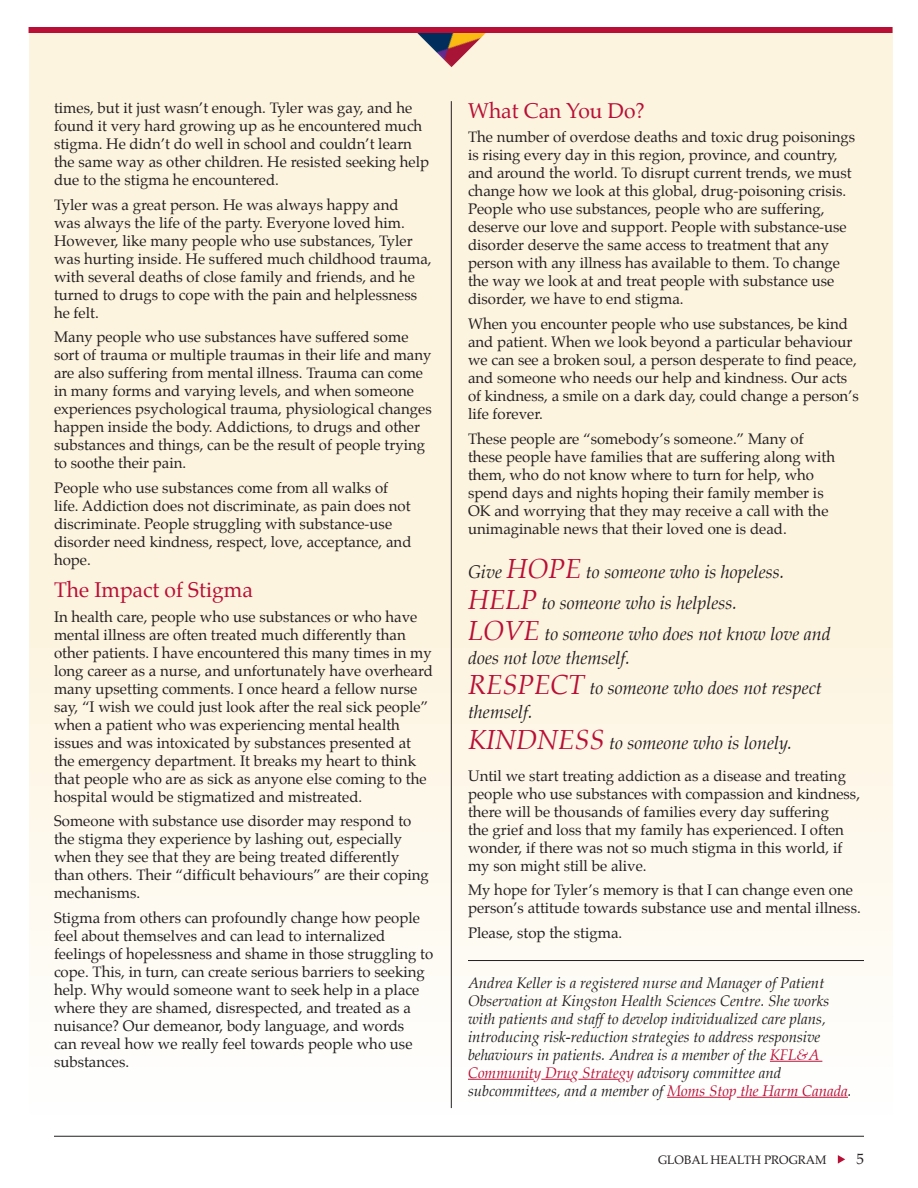
<style>
.page{position:relative;width:918px;height:1188px;background:#fff}
.page>*{position:absolute;margin:0;border:0;box-sizing:border-box;transform-origin:0 0}
.t1{font:21px "Palatino";color:#b90f36}
.t2{font:italic 18px/24px "Palatino";color:#231f20}
.t3{font:15px/18px "Palatino";color:#231f20}
.t4{font:italic 15px/18px "Palatino";color:#231f20}
.t5{font:12px "Palatino";color:#231f20}
.s1{font-size:27px;color:#b90f36}
.s2{color:#b90f36}
</style>
<div class="page">
<svg style="left:838px;top:1155px;width:7px;height:9px"></svg>
<div style="left:29px;top:27px;width:864px;height:1115px;background:linear-gradient(to bottom,#fdf1d7,#fefbf6)"></div>
<div style="left:29px;top:27px;width:864px;height:6px;background:#b90f36"></div>
<img style="left:417px;top:33px;width:69px;height:34px">
<hr style="left:451px;top:101px;width:1px;height:1007px;background:#231f20">
<hr style="left:468px;top:960px;width:396px;height:1px;background:#231f20">
<hr style="left:770px;top:1061px;width:52px;height:1px;background:#b90f36">
<hr style="left:468px;top:1079px;width:66px;height:1px;background:#b90f36">
<hr style="left:541px;top:1079px;width:30px;height:1px;background:#b90f36">
<hr style="left:578px;top:1079px;width:41px;height:1px;background:#b90f36">
<hr style="left:667px;top:1097px;width:62px;height:1px;background:#b90f36">
<hr style="left:737px;top:1097px;width:111px;height:1px;background:#b90f36">
<p class="t3" style="left:54px;top:100px;width:377px">times, but it just wasn’t enough. Tyler was gay, and he found it very hard growing up as he encountered much stigma. He didn’t do well in school and couldn’t learn the same way as other children. He resisted seeking help due to the stigma he encountered.</p>
<p class="t3" style="left:54px;top:197px;width:379px">Tyler was a great person. He was always happy and<br>was always the life of the party. Everyone loved him.<br>However, like many people who use substances, Tyler was hurting inside. He suffered much childhood trauma, with several deaths of close family and friends, and he turned to drugs to cope with the pain and helplessness he felt.</p>
<p class="t3" style="left:54px;top:329px;width:379px">Many people who use substances have suffered some sort of trauma or multiple traumas in their life and many are also suffering from mental illness. Trauma can come in many forms and varying levels, and when someone experiences psychological trauma, physiological changes happen inside the body. Addictions, to drugs and other substances and things, can be the result of people trying to soothe their pain.</p>
<p class="t3" style="left:54px;top:480px;width:359px">People who use substances come from all walks of life. Addiction does not discriminate, as pain does not discriminate. People struggling with substance-use disorder need kindness, respect, love, acceptance, and hope.</p>
<p class="t1" style="left:54px;top:576px;width:200px">The Impact of Stigma</p>
<p class="t3" style="left:54px;top:609px;width:380px">In health care, people who use substances or who have mental illness are often treated much differently than other patients. I have encountered this many times in my long career as a nurse, and unfortunately have overheard many upsetting comments. I once heard a fellow nurse say, “I wish we could just look after the real sick people” when a patient who was experiencing mental health issues and was intoxicated by substances presented at the emergency department. It breaks my heart to think that people who are as sick as anyone else coming to the hospital would be stigmatized and mistreated.</p>
<p class="t3" style="left:54px;top:814px;width:376px">Someone with substance use disorder may respond to the stigma they experience by lashing out, especially when they see that they are being treated differently than others. Their “difficult behaviours” are their coping mechanisms.</p>
<p class="t3" style="left:54px;top:910px;width:381px">Stigma from others can profoundly change how people feel about themselves and can lead to internalized feelings of hopelessness and shame in those struggling to cope. This, in turn, can create serious barriers to seeking help. Why would someone want to seek help in a place where they are shamed, disrespected, and treated as a nuisance? Our demeanor, body language, and words<br>can reveal how we really feel towards people who use substances.</p>
<p class="t1" style="left:468px;top:97px;width:178px">What Can You Do?</p>
<p class="t3" style="left:468px;top:130px;width:389px">The number of overdose deaths and toxic drug poisonings is rising every day in this region, province, and country, and around the world. To disrupt current trends, we must change how we look at this global, drug-poisoning crisis.<br>People who use substances, people who are suffering, deserve our love and support. People with substance-use disorder deserve the same access to treatment that any person with any illness has available to them. To change the way we look at and treat people with substance use disorder, we have to end stigma.</p>
<p class="t3" style="left:468px;top:316px;width:392px">When you encounter people who use substances, be kind and patient. When we look beyond a particular behaviour we can see a broken soul, a person desperate to find peace, and someone who needs our help and kindness. Our acts of kindness, a smile on a dark day, could change a person’s life forever.</p>
<p class="t3" style="left:468px;top:431px;width:369px">These people are “somebody’s someone.” Many of these people have families that are suffering along with them, who do not know where to turn for help, who spend days and nights hoping their family member is OK and worrying that they may receive a call with the unimaginable news that their loved one is dead.</p>
<p class="t2" style="left:468px;top:562px;width:318px">Give <span class="s1">HOPE</span> to someone who is hopeless.</p>
<p class="t2" style="left:468px;top:593px;width:271px"><span class="s1">HELP</span> to someone who is helpless.</p>
<p class="t2" style="left:468px;top:623px;width:364px"><span class="s1">LOVE</span> to someone who does not know love and does not love themself.</p>
<p class="t2" style="left:468px;top:678px;width:355px"><span class="s1">RESPECT</span> to someone who does not respect themself.</p>
<p class="t2" style="left:468px;top:733px;width:325px"><span class="s1">KINDNESS</span> to someone who is lonely.</p>
<p class="t3" style="left:468px;top:768px;width:394px">Until we start treating addiction as a disease and treating people who use substances with compassion and kindness, there will be thousands of families every day suffering<br>the grief and loss that my family has experienced. I often wonder, if there was not so much stigma in this world, if my son might still be alive.</p>
<p class="t3" style="left:468px;top:883px;width:394px">My hope for Tyler’s memory is that I can change even one person’s attitude towards substance use and mental illness.</p>
<p class="t3" style="left:468px;top:925px;width:156px">Please, stop the stigma.</p>
<p class="t4" style="left:468px;top:975px;width:385px">Andrea Keller is a registered nurse and Manager of Patient Observation at Kingston Health Sciences Centre. She works with patients and staff to develop individualized care plans, introducing risk-reduction strategies to address responsive behaviours in patients. Andrea is a member of the <span class="s2">KFL&amp;A Community Drug Strategy</span> advisory committee and subcommittees, and a member of <span class="s2">Moms Stop the Harm Canada</span>.</p>
<p class="t5" style="left:658px;top:1152px;width:170px">GLOBAL HEALTH PROGRAM</p>
<p class="t3" style="left:856px;top:1151px;width:9px">5</p>
</div>
